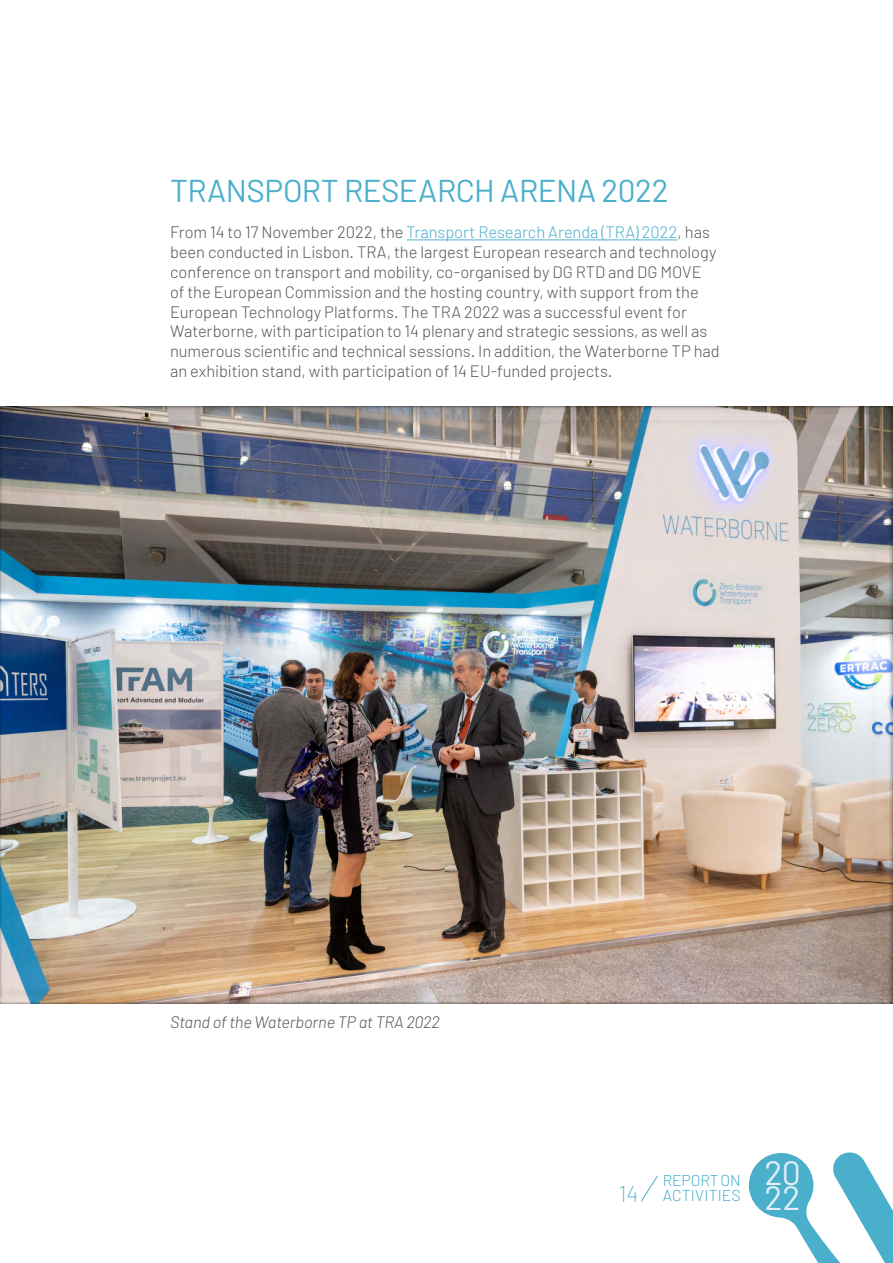
<style>
.page{position:relative;width:893px;height:1263px;background:#fff}
.page>*{position:absolute;margin:0;border:0;box-sizing:border-box;transform-origin:0 0}
.t1{font:33.6px "Barlow";color:#e3eff6}
.titel{font:31.5px "Barlow";letter-spacing:-.015em;color:#4aafcb}
.t2{font:200 22.8px "Barlow";color:#4aafcb}
.body{font:300 16.5px/19.8px "Barlow";letter-spacing:-.005em;color:#575756}
.onderschrift{font:italic 300 16.5px "Barlow";letter-spacing:-.01em;color:#575756}
.t3{font:300 15.6px/15.8px "Barlow";letter-spacing:.005em;color:#4aafcb}
.s1{color:#4aafcb}
</style>
<div class="page">
<svg style="left:749px;top:1152px;width:144px;height:111px"></svg>
<svg style="left:641px;top:1175px;width:17px;height:27px"></svg>
<hr style="left:406px;top:240px;width:271px;height:1px;background:#4aafcb">
<div style="left:0;top:395px;width:893px;height:609px;background:#1d1d1b;opacity:.75"></div>
<p class="titel" style="left:170px;top:171px;width:500px">TRANSPORT RESEARCH ARENA 2022</p>
<p class="body" style="left:170px;top:222px;width:551px">From 14 to 17 November 2022, the <span class="s1">Transport Research Arenda (TRA) 2022</span>, has been conducted in Lisbon. TRA, the largest European research and technology conference on transport and mobility, co-organised by DG RTD and DG MOVE of the European Commission and the hosting country, with support from the European Technology Platforms. The TRA 2022 was a successful event for Waterborne, with participation to 14 plenary and strategic sessions, as well as numerous scientific and technical sessions. In addition, the Waterborne TP had an exhibition stand, with participation of 14 EU-funded projects.</p>
<p class="onderschrift" style="left:170px;top:1011px;width:271px">Stand of the Waterborne TP at TRA 2022</p>
<h1 class="t1" style="left:764px;top:1152px;width:38px">20</h1>
<p class="t3" style="left:663px;top:1172px;width:80px">REPORT ON<br>ACTIVITIES</p>
<h3 class="t2" style="left:619px;top:1179px;width:21px">14</h3>
<h1 class="t1" style="left:764px;top:1177px;width:37px">22</h1>
</div>
